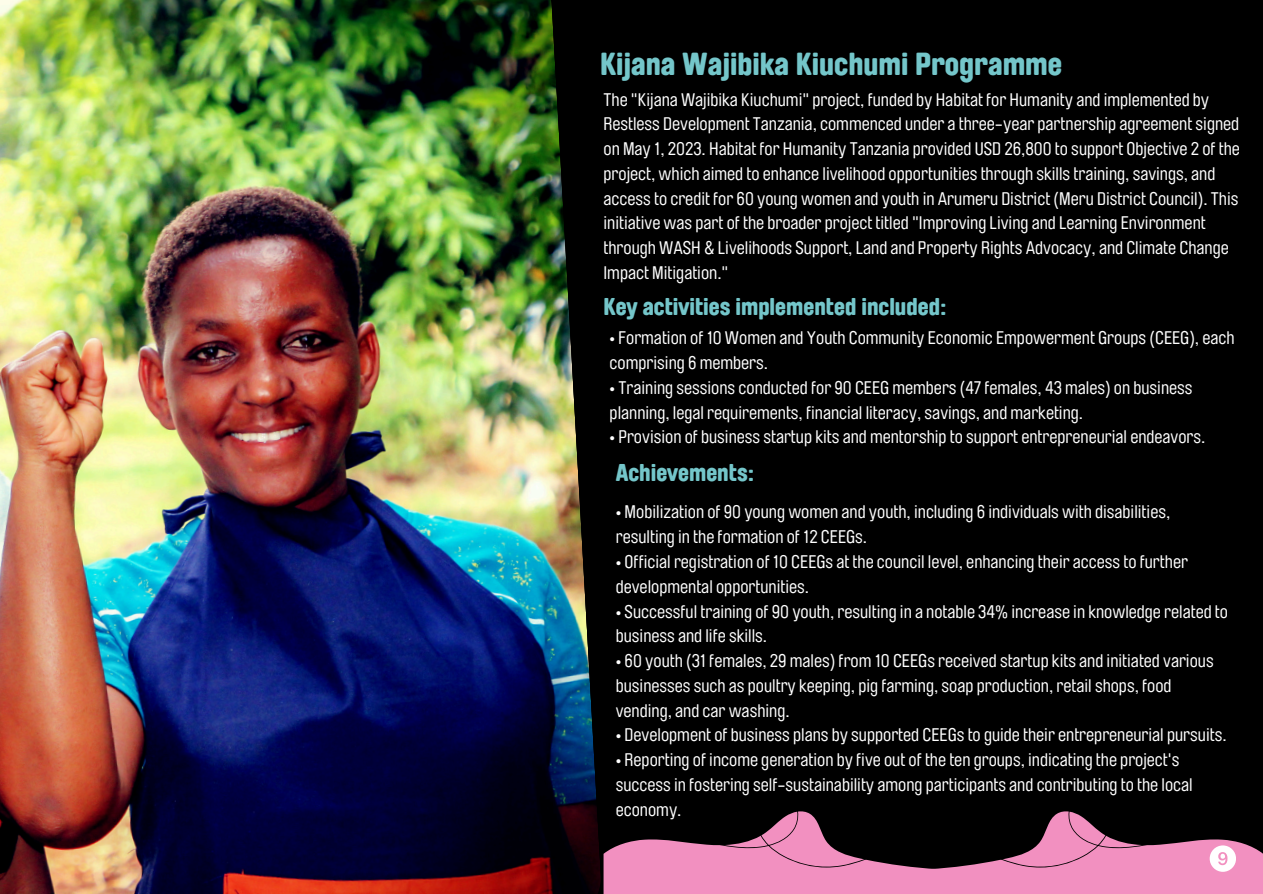
<style>
.page{position:relative;width:1263px;height:894px;background:#fff}
.page>*{position:absolute;margin:0;border:0;box-sizing:border-box;transform-origin:0 0}
.t1{font:900 31.5px "Brauer Neue Std";color:#74c6ca}
.t2{font:900 24px "Brauer Neue Std";color:#74c6ca}
.t3{font:18px/24.8px "Brauer Neue Std";color:#fff}
</style>
<div class="page">
<div style="left:0;top:0;width:1262px;height:893px;background:#000"></div>
<img style="left:0;top:0;width:601px;height:893px">
<svg style="left:603px;top:811px;width:659px;height:82px"></svg>
<h2 class="t1" style="left:600px;top:49px;width:463px">Kijana Wajibika Kiuchumi Programme</h2>
<p class="t3" style="left:603px;top:87px;width:638px">The "Kijana Wajibika Kiuchumi" project, funded by Habitat for Humanity and implemented by Restless Development Tanzania, commenced under a three-year partnership agreement signed on May 1, 2023. Habitat for Humanity Tanzania provided USD 26,800 to support Objective 2 of the project, which aimed to enhance livelihood opportunities through skills training, savings, and access to credit for 60 young women and youth in Arumeru District (Meru District Council). This initiative was part of the broader project titled "Improving Living and Learning Environment through WASH &amp; Livelihoods Support, Land and Property Rights Advocacy, and Climate Change Impact Mitigation."</p>
<p class="t2" style="left:603px;top:296px;width:344px">Key activities implemented included:</p>
<p class="t3" style="left:609px;top:326px;width:626px">• Formation of 10 Women and Youth Community Economic Empowerment Groups (CEEG), each comprising 6 members.</p>
<p class="t3" style="left:609px;top:376px;width:584px">• Training sessions conducted for 90 CEEG members (47 females, 43 males) on business planning, legal requirements, financial literacy, savings, and marketing.</p>
<p class="t3" style="left:609px;top:425px;width:597px">• Provision of business startup kits and mentorship to support entrepreneurial endeavors.</p>
<p class="t2" style="left:615px;top:461px;width:140px">Achievements:</p>
<h1 class="t3" style="left:615px;top:500px;width:556px">• Mobilization of 90 young women and youth, including 6 individuals with disabilities, resulting in the formation of 12 CEEGs.</h1>
<p class="t3" style="left:615px;top:550px;width:573px">• Official registration of 10 CEEGs at the council level, enhancing their access to further developmental opportunities.</p>
<h2 class="t3" style="left:615px;top:599px;width:613px">• Successful training of 90 youth, resulting in a notable 34% increase in knowledge related to business and life skills.</h2>
<p class="t3" style="left:615px;top:649px;width:599px">• 60 youth (31 females, 29 males) from 10 CEEGs received startup kits and initiated various businesses such as poultry keeping, pig farming, soap production, retail shops, food vending, and car washing.</p>
<p class="t3" style="left:615px;top:723px;width:612px">• Development of business plans by supported CEEGs to guide their entrepreneurial pursuits.</p>
<p class="t3" style="left:615px;top:748px;width:578px">• Reporting of income generation by five out of the ten groups, indicating the project's success in fostering self-sustainability among participants and contributing to the local economy.</p>
</div>
